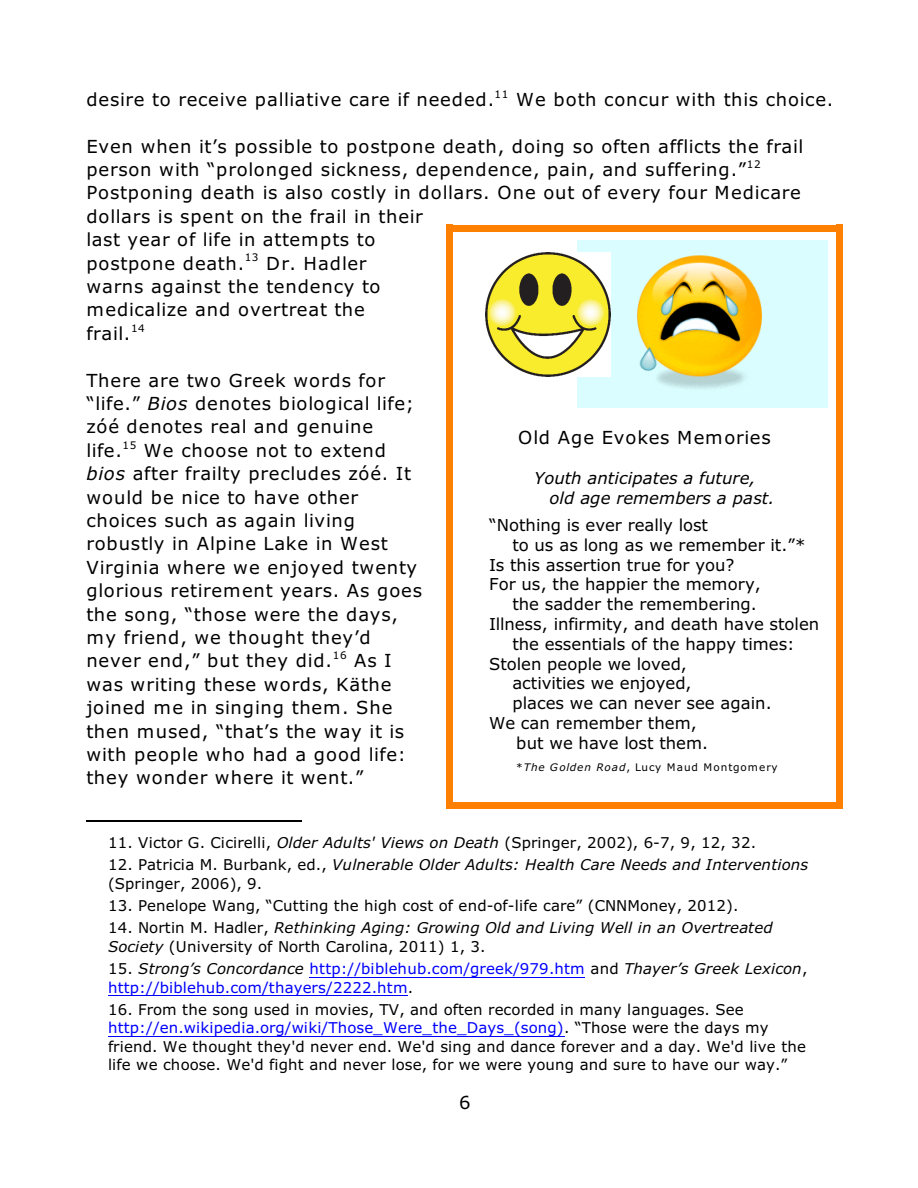
<style>
.page{position:relative;width:918px;height:1188px;background:#fff}
.page>*{position:absolute;margin:0;border:0;box-sizing:border-box;transform-origin:0 0}
.t1{font:18px/23.4px "Verdana";letter-spacing:.04em;color:#000}
.t2{font:16.5px "Verdana";color:#000}
.t3{font:italic 16.5px/19.8px "Verdana";color:#000}
.t4{font:15px/18.3px "Verdana";letter-spacing:.01em;color:#000}
.t5{font:italic 15px/18.3px "Verdana";letter-spacing:.015em;color:#000}
.t6{font:15px/18.3px "Verdana";letter-spacing:.015em;color:#00f}
.t7{font:10.5px "Verdana";letter-spacing:.085em;color:#000}
.s1{font-style:italic}
.s2{font-style:normal}
.s3{color:#000}
.s4{font-style:italic;color:#000}
.s5{color:#00f}
</style>
<div class="page">
<img style="left:578px;top:241px;width:249px;height:166px">
<img style="left:486px;top:253px;width:124px;height:124px">
<div style="left:446px;top:225px;width:7px;height:584px;background:#ff8000"></div>
<div style="left:836px;top:225px;width:7px;height:584px;background:#ff8000"></div>
<div style="left:446px;top:225px;width:397px;height:6px;background:#ff8000"></div>
<div style="left:446px;top:802px;width:397px;height:7px;background:#ff8000"></div>
<hr style="left:86px;top:820px;width:216px;height:2px;background:#000">
<hr style="left:310px;top:977px;width:275px;height:1px;background:#00f">
<hr style="left:108px;top:995px;width:300px;height:1px;background:#00f">
<hr style="left:108px;top:1036px;width:456px;height:1px;background:#00f">
<p class="t7" style="left:495px;top:90px;width:15px">11</p>
<p class="t1" style="left:86px;top:89px;width:748px">desire to receive palliative care if needed. We both concur with this choice.</p>
<p class="t1" style="left:86px;top:136px;width:719px">Even when it’s possible to postpone death, doing so often afflicts the frail person with “prolonged sickness, dependence, pain, and suffering.”</p>
<p class="t7" style="left:747px;top:160px;width:15px">12</p>
<p class="t1" style="left:86px;top:183px;width:716px">Postponing death is also costly in dollars. One out of every four Medicare dollars is spent on the frail in their<br>last year of life in attempts to<br>postpone death. Dr. Hadler</p>
<p class="t7" style="left:245px;top:253px;width:15px">13</p>
<p class="t1" style="left:86px;top:276px;width:296px">warns against the tendency to medicalize and overtreat the frail.</p>
<p class="t7" style="left:131px;top:324px;width:15px">14</p>
<p class="t1" style="left:86px;top:370px;width:329px">There are two Greek words for “life.” <span class="s1">Bios</span> denotes biological life; zóé denotes real and genuine<br>life. We choose not to extend</p>
<p class="t7" style="left:122px;top:441px;width:15px">15</p>
<p class="t1" style="left:86px;top:464px;width:337px"><span class="s1">bios</span> after frailty precludes zóé. It would be nice to have other choices such as again living robustly in Alpine Lake in West<br>Virginia where we enjoyed twenty glorious retirement years. As goes the song, “those were the days, my friend, we thought they’d never end,” but they did. As I</p>
<p class="t7" style="left:333px;top:651px;width:15px">16</p>
<p class="t1" style="left:86px;top:674px;width:321px">was writing these words, Käthe joined me in singing them. She then mused, “that’s the way it is with people who had a good life: they wonder where it went.”</p>
<p class="t1" style="left:518px;top:427px;width:254px">Old Age Evokes Memories</p>
<p class="t3" style="left:549px;top:470px;width:227px;text-indent:-15px">Youth anticipates a future, old age remembers a past.</p>
<p class="t2" style="left:489px;top:518px;width:220px">“Nothing is ever really lost</p>
<p class="t2" style="left:512px;top:538px;width:295px">to us as long as we remember it.”*</p>
<p class="t2" style="left:489px;top:558px;width:247px">Is this assertion true for you?</p>
<p class="t2" style="left:489px;top:578px;width:273px">For us, the happier the memory,</p>
<p class="t2" style="left:512px;top:598px;width:246px">the sadder the remembering.</p>
<p class="t2" style="left:489px;top:617px;width:332px">Illness, infirmity, and death have stolen</p>
<p class="t2" style="left:512px;top:637px;width:284px">the essentials of the happy times:</p>
<p class="t2" style="left:489px;top:657px;width:199px">Stolen people we loved,</p>
<p class="t2" style="left:512px;top:677px;width:181px">activities we enjoyed,</p>
<p class="t2" style="left:512px;top:697px;width:261px">places we can never see again.</p>
<p class="t2" style="left:489px;top:716px;width:209px">We can remember them,</p>
<p class="t2" style="left:516px;top:736px;width:194px">but we have lost them.</p>
<p class="t7" style="left:516px;top:763px;width:263px">*<span class="s1">The Golden Road</span>, Lucy Maud Montgomery</p>
<p class="t4" style="left:108px;top:835px;width:650px">11. Victor G. Cicirelli, <span class="s1">Older Adults' Views on Death</span> (Springer, 2002), 6-7, 9, 12, 32.</p>
<p class="t5" style="left:108px;top:857px;width:702px"><span class="s2">12. Patricia M. Burbank, ed.,</span> Vulnerable Older Adults: Health Care Needs and Interventions <span class="s2">(Springer, 2006), 9.</span></p>
<p class="t4" style="left:108px;top:898px;width:632px">13. Penelope Wang, “Cutting the high cost of end-of-life care” (CNNMoney, 2012).</p>
<p class="t5" style="left:108px;top:920px;width:666px"><span class="s2">14. Nortin M. Hadler,</span> Rethinking Aging: Growing Old and Living Well in an Overtreated<br>Society <span class="s2">(University of North Carolina, 2011) 1, 3.</span></p>
<p class="t6" style="left:108px;top:961px;width:701px"><span class="s3">15.</span> <span class="s4">Strong’s Concordance</span> http://biblehub.com/greek/979.htm <span class="s3">and</span> <span class="s4">Thayer’s Greek Lexicon</span><span class="s3">, </span>http://biblehub.com/thayers/2222.htm<span class="s3">.</span></p>
<p class="t4" style="left:108px;top:1002px;width:700px">16. From the song used in movies, TV, and often recorded in many languages. See <span class="s5">http://en.wikipedia.org/wiki/Those_Were_the_Days_(song)</span>. “Those were the days my friend. We thought they'd never end. We'd sing and dance forever and a day. We'd live the life we choose. We'd fight and never lose, for we were young and sure to have our way.”</p>
<p class="t1" style="left:459px;top:1092px;width:13px">6</p>
</div>
